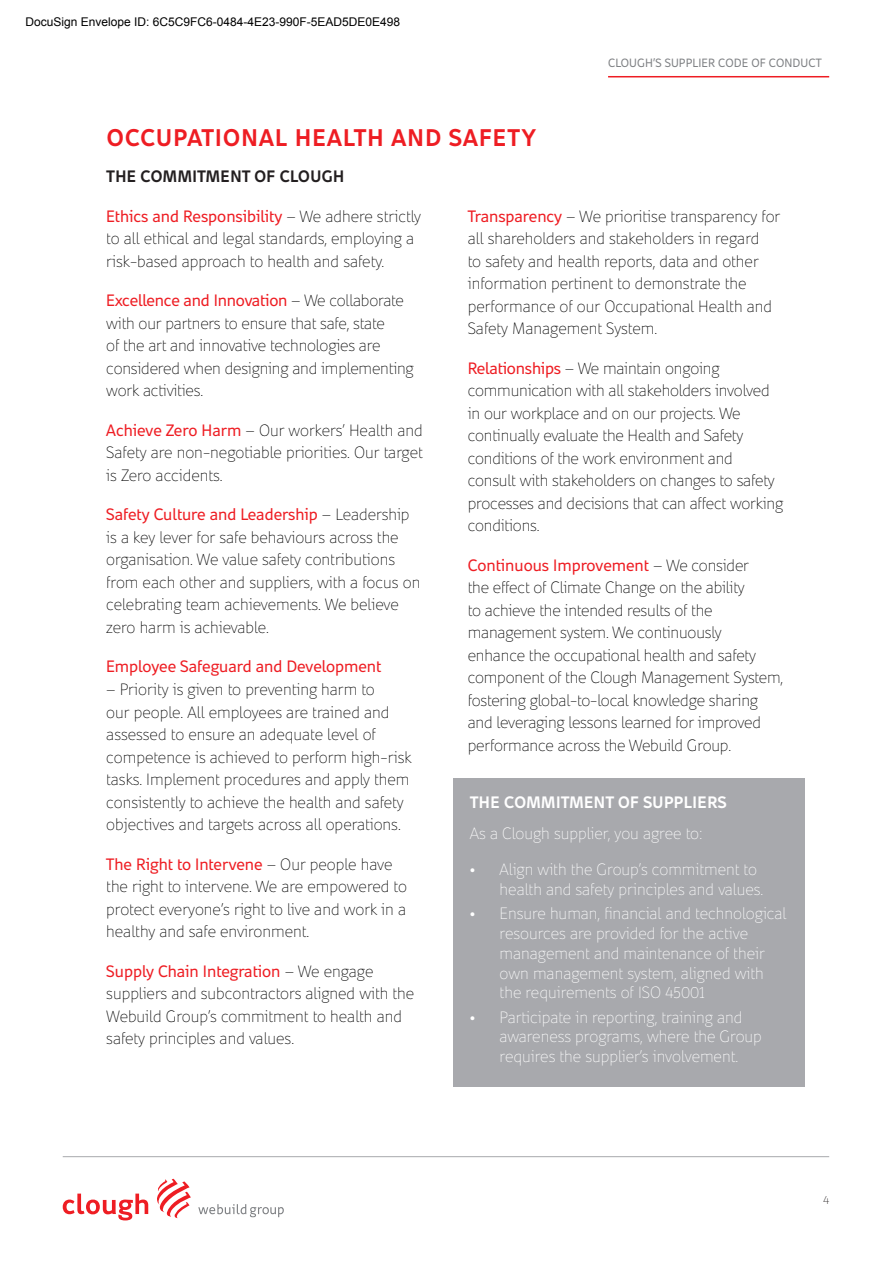
<style>
.page{position:relative;width:893px;height:1263px;background:#fff}
.page>*{position:absolute;margin:0;border:0;box-sizing:border-box;transform-origin:0 0}
.Heading_2{font:700 24px "Webuild";letter-spacing:.055em;color:#ee1d23}
.Body{font:100 16.5px/22.5px "Webuild";letter-spacing:-.005em;color:#000}
.Body-2{font:100 16.5px/19.8px "Webuild";color:#fff}
.Body-3{font:16.5px "Webuild";color:#ee1d23}
.Body-4{font:700 16.5px "Webuild";letter-spacing:.03em;color:#fff}
.Heading_3_-_Intro{font:700 16.5px "Webuild";letter-spacing:.03em;color:#231f20}
.t1{font:12px "Arial";color:#000}
.t2{font:12px "Webuild";letter-spacing:.01em;color:#808285}
.t3{font:100 12px "Webuild";color:#231f20}
.s1{font-weight:400;color:#ee1d23}
</style>
<div class="page">
<hr style="left:608px;top:76px;width:221px;height:1px;background:#ee1d23">
<div style="left:453px;top:778px;width:351px;height:309px;background:#a8a9ad"></div>
<hr style="left:63px;top:1156px;width:766px;height:1px;background:#a8a9ad">
<svg style="left:157px;top:1179px;width:34px;height:39px"></svg>
<svg style="left:63px;top:1193px;width:85px;height:27px"></svg>
<svg style="left:198px;top:1204px;width:86px;height:13px"></svg>
<p class="t1" style="left:26px;top:15px;width:376px">DocuSign Envelope ID: 6C5C9FC6-0484-4E23-990F-5EAD5DE0E498</p>
<p class="t2" style="left:608px;top:55px;width:215px">CLOUGH’S SUPPLIER CODE OF CONDUCT</p>
<p class="Heading_2" style="left:107px;top:121px;width:430px">OCCUPATIONAL HEALTH AND SAFETY</p>
<p class="Heading_3_-_Intro" style="left:107px;top:166px;width:239px">THE COMMITMENT OF CLOUGH</p>
<p class="Body" style="left:106px;top:203px;width:316px"><span class="s1">Ethics and Responsibility</span> – We adhere strictly to all ethical and legal standards, employing a risk-based approach to health and safety.</p>
<p class="Body" style="left:106px;top:287px;width:309px"><span class="s1">Excellence and Innovation</span> – We collaborate with our partners to ensure that safe, state<br>of the art and innovative technologies are considered when designing and implementing work activities.</p>
<p class="Body" style="left:106px;top:417px;width:318px;text-align:justify"><span class="s1">Achieve Zero Harm</span> – Our workers’ Health and Safety are non-negotiable priorities. Our target is Zero accidents.</p>
<p class="Body" style="left:106px;top:501px;width:316px"><span class="s1">Safety Culture and Leadership</span> – Leadership is a key lever for safe behaviours across the organisation. We value safety contributions from each other and suppliers, with a focus on celebrating team achievements. We believe zero harm is achievable.</p>
<p class="Body-3" style="left:106px;top:655px;width:276px">Employee Safeguard and Development</p>
<p class="Body" style="left:106px;top:676px;width:307px">– Priority is given to preventing harm to<br>our people. All employees are trained and assessed to ensure an adequate level of competence is achieved to perform high-risk tasks. Implement procedures and apply them consistently to achieve the health and safety objectives and targets across all operations.</p>
<p class="Body" style="left:106px;top:850px;width:302px"><span class="s1">The Right to Intervene</span> – Our people have the right to intervene. We are empowered to protect everyone’s right to live and work in a healthy and safe environment.</p>
<p class="Body" style="left:106px;top:957px;width:309px"><span class="s1">Supply Chain Integration</span> – We engage suppliers and subcontractors aligned with the Webuild Group’s commitment to health and safety principles and values.</p>
<p class="Body" style="left:468px;top:203px;width:314px"><span class="s1">Transparency</span> – We prioritise transparency for all shareholders and stakeholders in regard<br>to safety and health reports, data and other information pertinent to demonstrate the performance of our Occupational Health and Safety Management System.</p>
<p class="Body" style="left:468px;top:355px;width:317px"><span class="s1">Relationships</span> – We maintain ongoing communication with all stakeholders involved in our workplace and on our projects. We continually evaluate the Health and Safety conditions of the work environment and consult with stakeholders on changes to safety processes and decisions that can affect working conditions.</p>
<p class="Body" style="left:468px;top:552px;width:317px"><span class="s1">Continuous Improvement</span> – We consider<br>the effect of Climate Change on the ability<br>to achieve the intended results of the management system. We continuously<br>enhance the occupational health and safety component of the Clough Management System, fostering global-to-local knowledge sharing and leveraging lessons learned for improved performance across the Webuild Group.</p>
<p class="Body-4" style="left:470px;top:791px;width:258px">THE COMMITMENT OF SUPPLIERS</p>
<p class="Body-2" style="left:470px;top:821px;width:234px">As a Clough supplier, you agree to:</p>
<p class="Body-2" style="left:500px;top:858px;width:265px;text-indent:-30px">• Align with the Group’s commitment to health and safety principles and values.</p>
<p class="Body-2" style="left:500px;top:902px;width:288px;text-indent:-30px">• Ensure human, financial and technological resources are provided for the active management and maintenance of their own management system, aligned with the requirements of ISO 45001</p>
<p class="Body-2" style="left:500px;top:1005px;width:264px;text-indent:-30px">• Participate in reporting, training and awareness programs, where the Group requires the supplier’s involvement.</p>
<p class="t3" style="left:823px;top:1190px;width:8px">4</p>
</div>
